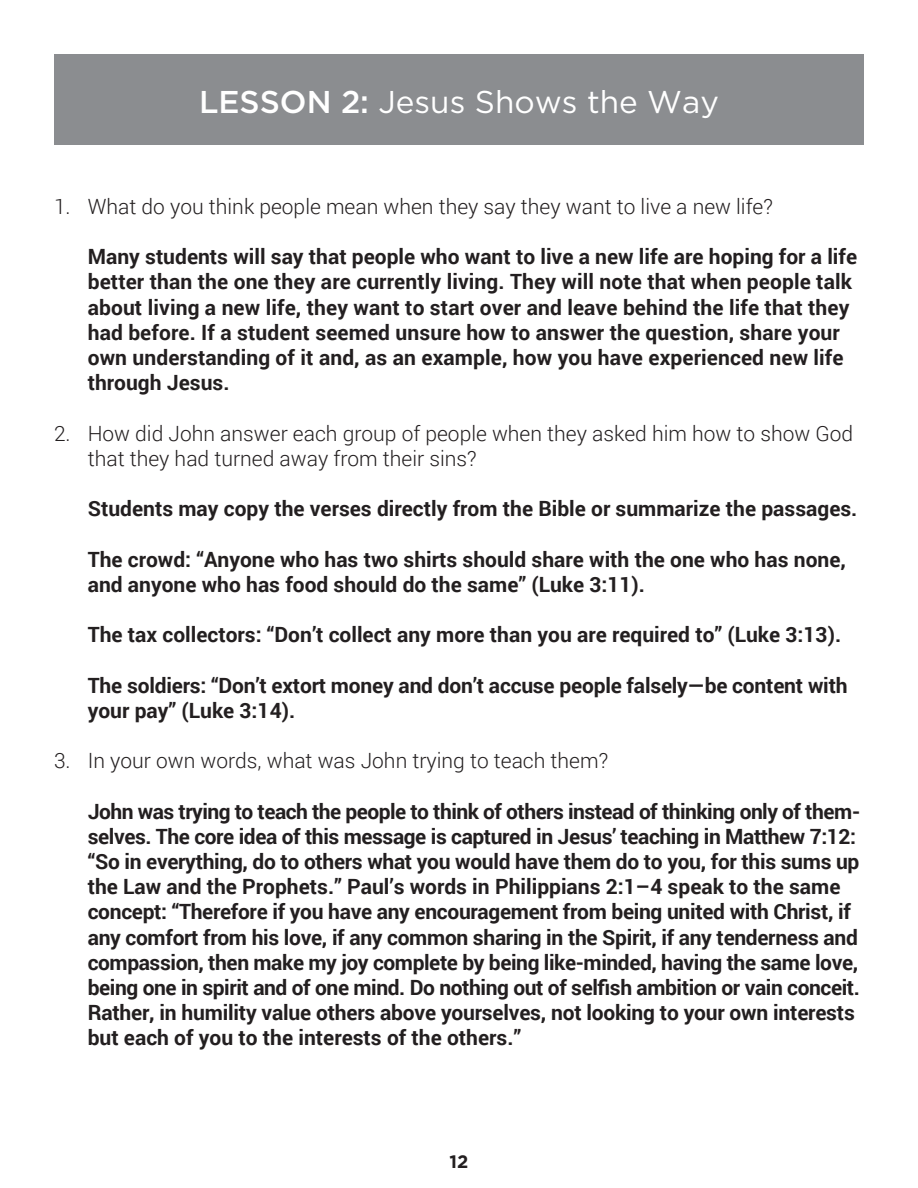
<style>
.page{position:relative;width:918px;height:1188px;background:#fff}
.page>*{position:absolute;margin:0;border:0;box-sizing:border-box;transform-origin:0 0}
.t1{font:31.5px "Gotham";color:#fff}
.t2{font:700 21px/25.2px "Roboto";color:#231f20}
.t3{font:300 21px/25.2px "Roboto";color:#231f20}
.t4{font:700 18px "Gotham";color:#231f20}
.s1{font-weight:500}
</style>
<div class="page">
<div style="left:54px;top:54px;width:810px;height:91px;background:#8b8d90"></div>
<p class="t1" style="left:199px;top:82px;width:521px"><span class="s1">LESSON 2:</span> Jesus Shows the Way</p>
<p class="t3" style="left:54px;top:193px;width:720px">1. What do you think people mean when they say they want to live a new life?</p>
<p class="t2" style="left:88px;top:243px;width:771px">Many students will say that people who want to live a new life are hoping for a life better than the one they are currently living. They will note that when people talk about living a new life, they want to start over and leave behind the life that they had before. If a student seemed unsure how to answer the question, share your own understanding of it and, as an example, how you have experienced new life through Jesus.</p>
<p class="t3" style="left:88px;top:420px;width:767px;text-indent:-34px">2. How did John answer each group of people when they asked him how to show God that they had turned away from their sins?</p>
<p class="t2" style="left:88px;top:495px;width:771px">Students may copy the verses directly from the Bible or summarize the passages.</p>
<p class="t2" style="left:88px;top:546px;width:760px">The crowd: “Anyone who has two shirts should share with the one who has none, and anyone who has food should do the same” (Luke 3:11).</p>
<p class="t2" style="left:88px;top:621px;width:755px">The tax collectors: “Don’t collect any more than you are required to” (Luke 3:13).</p>
<p class="t2" style="left:88px;top:672px;width:761px">The soldiers: “Don’t extort money and don’t accuse people falsely—be content with your pay” (Luke 3:14).</p>
<p class="t3" style="left:54px;top:748px;width:556px">3. In your own words, what was John trying to teach them?</p>
<p class="t2" style="left:88px;top:798px;width:774px">John was trying to teach the people to think of others instead of thinking only of them&shy;selves. The core idea of this message is captured in Jesus’ teaching in Matthew 7:12: “So in everything, do to others what you would have them do to you, for this sums up the Law and the Prophets.” Paul’s words in Philippians 2:1–4 speak to the same concept: “Therefore if you have any encouragement from being united with Christ, if any comfort from his love, if any common sharing in the Spirit, if any tenderness and compassion, then make my joy complete by being like-minded, having the same love, being one in spirit and of one mind. Do nothing out of selfish ambition or vain conceit.<br>Rather, in humility value others above yourselves, not looking to your own interests but each of you to the interests of the others.”</p>
<p class="t4" style="left:450px;top:1149px;width:20px">12</p>
</div>
